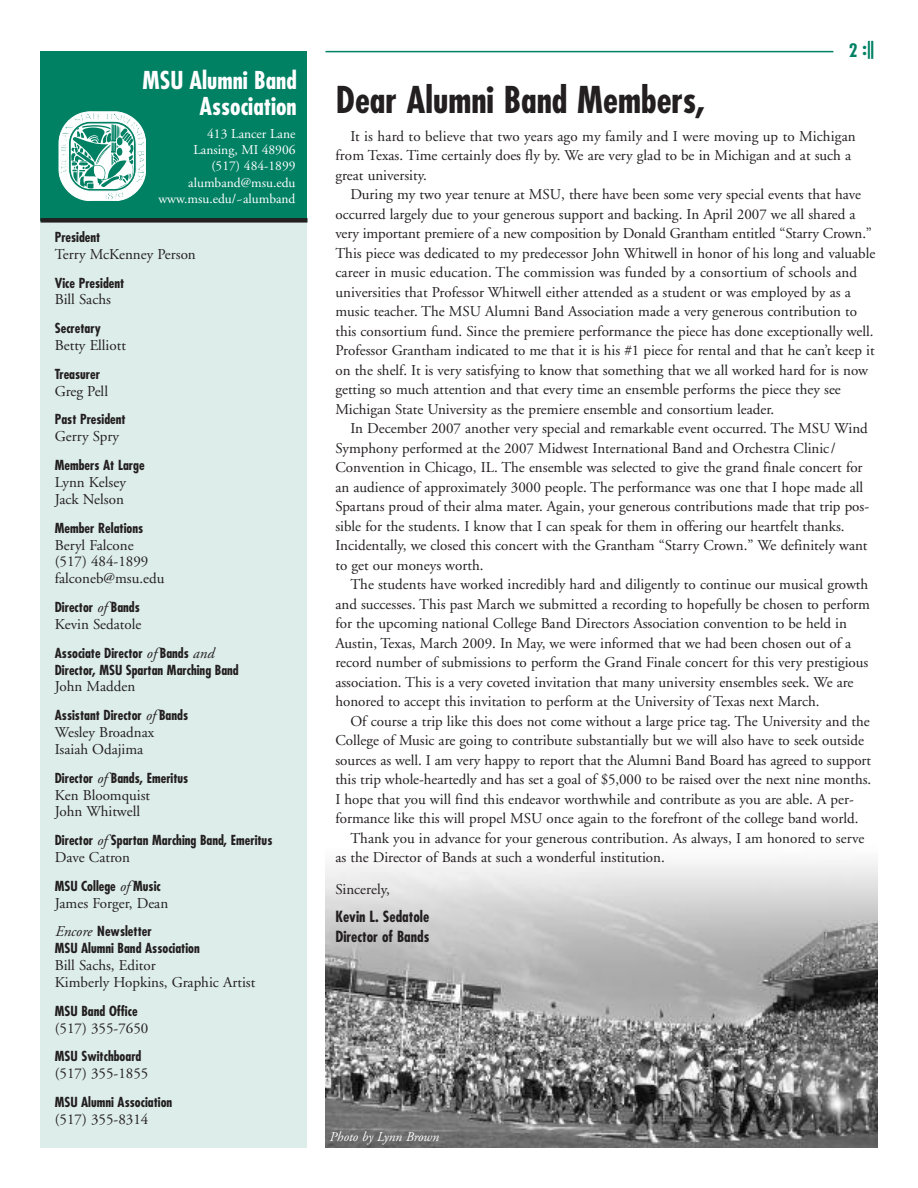
<style>
.page{position:relative;width:918px;height:1188px;background:#fff}
.page>*{position:absolute;margin:0;border:0;box-sizing:border-box;transform-origin:0 0}
.t1{font:700 condensed 36px "Futura";color:#231f20}
.t2{font:700 condensed 24px/25.5px "Futura";color:#fff;text-align:right}
.t3{font:700 condensed 18px "Futura";color:#008164}
.t4{font:15px/19.5px "Adobe Garamond";color:#231f20}
.t5{font:700 condensed 15px/19.5px "Futura";color:#231f20}
.t6{font:700 condensed 13.5px/16.8px "Futura";color:#231f20}
.t7{font:13.5px/16.2px "Adobe Garamond";color:#fff;text-align:right}
.t8{font:italic 13.5px "Adobe Garamond";color:#fff}
.s1{font-family:"Adobe Garamond";font-weight:400;font-style:italic;font-stretch:normal;font-size:15px}
.s2{font-family:"Futura Std";font-weight:800;font-stretch:normal}
</style>
<div class="page">
<img style="left:326px;top:862px;width:552px;height:286px">
<div style="left:40px;top:61px;width:268px;height:1087px;background:#ddede9"></div>
<div style="left:40px;top:52px;width:268px;height:169px;background:#008164"></div>
<svg style="left:59px;top:112px;width:87px;height:89px"></svg>
<div style="left:40px;top:218px;width:268px;height:5px;background:#231f20"></div>
<hr style="left:326px;top:51px;width:507px;height:1px;background:#008164">
<h2 class="t2" style="left:143px;top:70px;width:156px">MSU Alumni Band<br>Association</h2>
<p class="t7" style="left:158px;top:127px;width:139px">413 Lancer Lane<br>Lansing, MI 48906<br>(517) 484-1899 alumband@msu.edu www.msu.edu/~alumband</p>
<p class="t6" style="left:55px;top:230px;width:47px">President</p>
<p class="t4" style="left:55px;top:246px;width:143px">Terry McKenney Person</p>
<p class="t6" style="left:55px;top:275px;width:71px">Vice President</p>
<p class="t4" style="left:55px;top:291px;width:58px">Bill Sachs</p>
<p class="t6" style="left:55px;top:321px;width:48px">Secretary</p>
<p class="t4" style="left:55px;top:337px;width:73px">Betty Elliott</p>
<p class="t6" style="left:55px;top:367px;width:47px">Treasurer</p>
<p class="t4" style="left:55px;top:383px;width:55px">Greg Pell</p>
<p class="t6" style="left:55px;top:412px;width:72px">Past President</p>
<p class="t4" style="left:55px;top:428px;width:66px">Gerry Spry</p>
<p class="t6" style="left:55px;top:458px;width:91px">Members At Large</p>
<p class="t4" style="left:55px;top:475px;width:73px;line-height:17px">Lynn Kelsey<br>Jack Nelson</p>
<p class="t6" style="left:55px;top:520px;width:90px">Member Relations</p>
<p class="t4" style="left:55px;top:538px;width:111px;line-height:16.8px">Beryl Falcone (517) 484-1899 falconeb@msu.edu</p>
<p class="t6" style="left:55px;top:600px;width:87px">Director <span class="s1">of</span>Bands</p>
<p class="t4" style="left:55px;top:616px;width:88px">Kevin Sedatole</p>
<p class="t6" style="left:55px;top:645px;width:185px">Associate Director <span class="s1">of</span>Bands <span class="s1">and<br></span>Director, MSU Spartan Marching Band</p>
<p class="t4" style="left:55px;top:678px;width:82px">John Madden</p>
<p class="t6" style="left:55px;top:708px;width:135px">Assistant Director <span class="s1">of</span>Bands</p>
<p class="t4" style="left:55px;top:725px;width:101px;line-height:16.8px">Wesley Broadnax<br>Isaiah Odajima</p>
<p class="t6" style="left:55px;top:770px;width:135px">Director <span class="s1">of</span>Bands, Emeritus</p>
<p class="t4" style="left:55px;top:788px;width:97px;line-height:16.8px">Ken Bloomquist<br>John Whitwell</p>
<p class="t6" style="left:55px;top:833px;width:219px">Director <span class="s1">of</span>Spartan Marching Band, Emeritus</p>
<p class="t4" style="left:55px;top:849px;width:77px">Dave Catron</p>
<p class="t6" style="left:55px;top:879px;width:107px">MSU College <span class="s1">of</span>Music</p>
<p class="t4" style="left:55px;top:894px;width:115px">James Forger, Dean</p>
<p class="t6" style="left:55px;top:924px;width:147px"><span class="s1">Encore</span> Newsletter<br>MSU Alumni Band Association</p>
<p class="t4" style="left:55px;top:958px;width:202px;line-height:16.8px">Bill Sachs, Editor<br>Kimberly Hopkins, Graphic Artist</p>
<p class="t6" style="left:55px;top:1004px;width:84px">MSU Band Office</p>
<p class="t4" style="left:55px;top:1019px;width:95px">(517) 355-7650</p>
<p class="t6" style="left:55px;top:1049px;width:88px">MSU Switchboard</p>
<p class="t4" style="left:55px;top:1065px;width:95px">(517) 355-1855</p>
<p class="t6" style="left:55px;top:1095px;width:119px">MSU Alumni Association</p>
<p class="t4" style="left:55px;top:1111px;width:95px">(517) 355-8314</p>
<p class="t3" style="left:849px;top:42px;width:30px">2 :<span class="s2">|</span></p>
<h1 class="t1" style="left:336px;top:84px;width:371px">Dear Alumni Band Members,</h1>
<p class="t4" style="left:335px;top:128px;width:522px;text-indent:15px">It is hard to believe that two years ago my family and I were moving up to Michigan from Texas. Time certainly does fly by. We are very glad to be in Michigan and at such a great university.</p>
<p class="t4" style="left:335px;top:186px;width:542px;text-indent:15px">During my two year tenure at MSU, there have been some very special events that have occurred largely due to your generous support and backing. In April 2007 we all shared a very important premiere of a new composition by Donald Grantham entitled “Starry Crown.” This piece was dedicated to my predecessor John Whitwell in honor of his long and valuable career in music education. The commission was funded by a consortium of schools and universities that Professor Whitwell either attended as a student or was employed by as a music teacher. The MSU Alumni Band Association made a very generous contribution to this consortium fund. Since the premiere performance the piece has done exceptionally well.<br>Professor Grantham indicated to me that it is his #1 piece for rental and that he can’t keep it on the shelf. It is very satisfying to know that something that we all worked hard for is now getting so much attention and that every time an ensemble performs the piece they see Michigan State University as the premiere ensemble and consortium leader.</p>
<p class="t4" style="left:335px;top:420px;width:535px;text-indent:15px">In December 2007 another very special and remarkable event occurred. The MSU Wind Symphony performed at the 2007 Midwest International Band and Orchestra Clinic/ Convention in Chicago, IL. The ensemble was selected to give the grand finale concert for an audience of approximately 3000 people. The performance was one that I hope made all Spartans proud of their alma mater. Again, your generous contributions made that trip pos&shy;sible for the students. I know that I can speak for them in offering our heartfelt thanks.<br>Incidentally, we closed this concert with the Grantham “Starry Crown.” We definitely want to get our moneys worth.</p>
<p class="t4" style="left:335px;top:576px;width:536px;text-indent:15px">The students have worked incredibly hard and diligently to continue our musical growth and successes. This past March we submitted a recording to hopefully be chosen to perform for the upcoming national College Band Directors Association convention to be held in Austin, Texas, March 2009. In May, we were informed that we had been chosen out of a record number of submissions to perform the Grand Finale concert for this very prestigious association. This is a very coveted invitation that many university ensembles seek. We are honored to accept this invitation to perform at the University of Texas next March.</p>
<p class="t4" style="left:350px;top:713px;width:521px">Of course a trip like this does not come without a large price tag. The University and the</p>
<p class="t4" style="left:335px;top:732px;width:530px">College of Music are going to contribute substantially but we will also have to seek outside</p>
<p class="t4" style="left:335px;top:752px;width:537px">sources as well. I am very happy to report that the Alumni Band Board has agreed to support</p>
<p class="t4" style="left:335px;top:771px;width:537px">this trip whole-heartedly and has set a goal of $5,000 to be raised over the next nine months.</p>
<p class="t4" style="left:335px;top:791px;width:520px">I hope that you will find this endeavor worthwhile and contribute as you are able. A per-</p>
<p class="t4" style="left:335px;top:810px;width:525px">formance like this will propel MSU once again to the forefront of the college band world.</p>
<p class="t4" style="left:350px;top:830px;width:515px">Thank you in advance for your generous contribution. As always, I am honored to serve</p>
<p class="t4" style="left:335px;top:849px;width:331px">as the Director of Bands at such a wonderful institution.</p>
<p class="t4" style="left:335px;top:881px;width:56px">Sincerely,</p>
<p class="t5" style="left:335px;top:908px;width:95px">Kevin L. Sedatole<br>Director of Bands</p>
<p class="t8" style="left:329px;top:1131px;width:111px">Photo by Lynn Brown</p>
</div>
